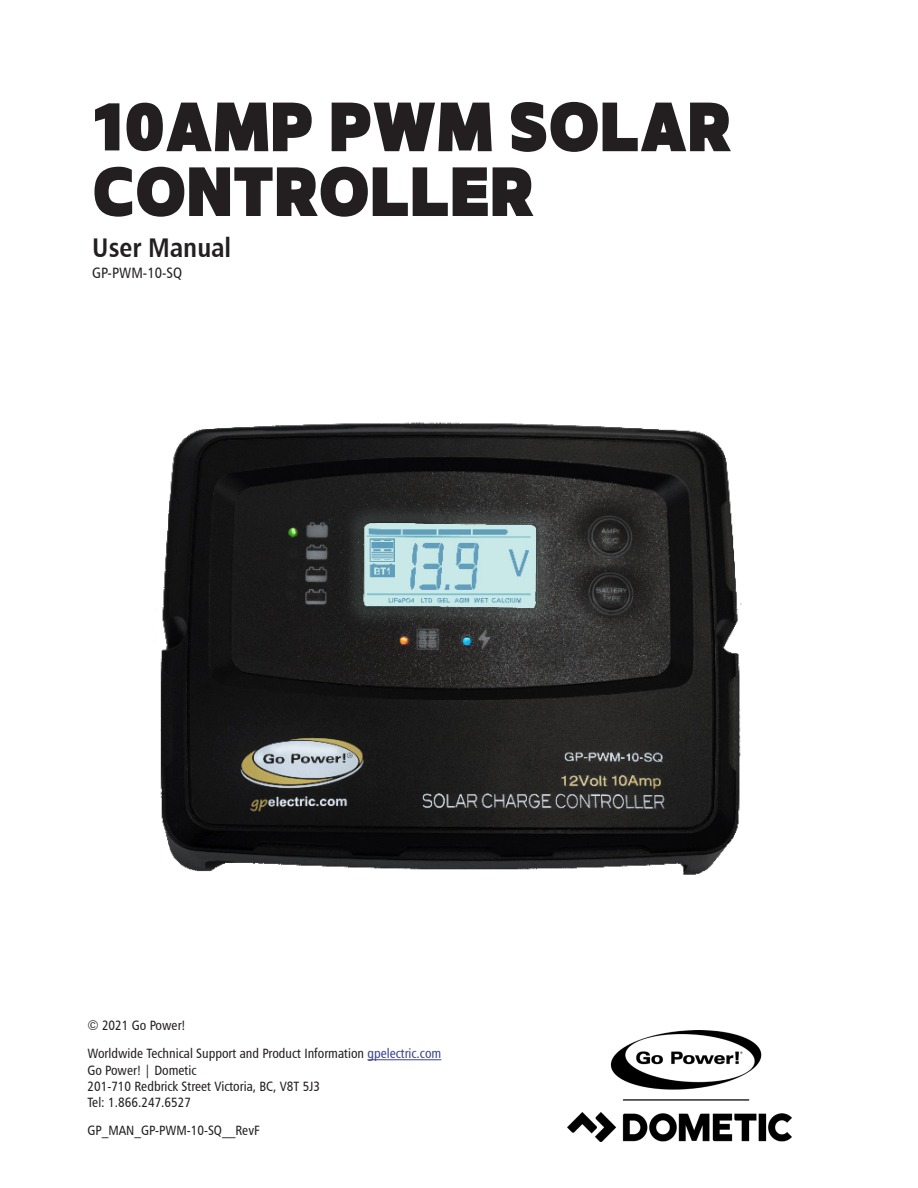
<style>
.page{position:relative;width:918px;height:1188px;background:#fff}
.page>*{position:absolute;margin:0;border:0;box-sizing:border-box;transform-origin:0 0}
.Series_Name{font:54px/64.8px "TT Supersize Bk";color:#231f20}
.Title_Page_Sub_Head{font:27px "Humanist 777 BT Bold Condensed B";color:#231f20}
.Model{font:15px "Humanist 777 BT Roman Condensed B";color:#231f20}
.Company_Info{font:13.5px "Humanist 777 BT Roman Condensed B";color:#231f20}
.s1{color:#3c438f}
</style>
<div class="page">
<hr style="left:367px;top:1059px;width:74px;height:1px;background:#3c438f">
<img style="left:567px;top:1030px;width:225px;height:111px">
<img style="left:156px;top:422px;width:586px;height:453px">
<p class="Series_Name" style="left:92px;top:98px;width:641px">10AMP PWM SOLAR<br>CONTROLLER</p>
<p class="Title_Page_Sub_Head" style="left:92px;top:230px;width:140px">User Manual</p>
<p class="Model" style="left:92px;top:263px;width:91px">GP-PWM-10-SQ</p>
<p class="Company_Info" style="left:87px;top:1017px;width:100px">© 2021 Go Power!</p>
<p class="Company_Info" style="left:87px;top:1045px;width:355px">Worldwide Technical Support and Product Information <span class="s1">gpelectric.com</span></p>
<p class="Company_Info" style="left:87px;top:1061px;width:111px">Go Power! | Dometic</p>
<p class="Company_Info" style="left:87px;top:1078px;width:234px">201-710 Redbrick Street Victoria, BC, V8T 5J3</p>
<p class="Company_Info" style="left:87px;top:1094px;width:105px">Tel: 1.866.247.6527</p>
<p class="Company_Info" style="left:87px;top:1122px;width:174px">GP_MAN_GP-PWM-10-SQ__RevF</p>
</div>
